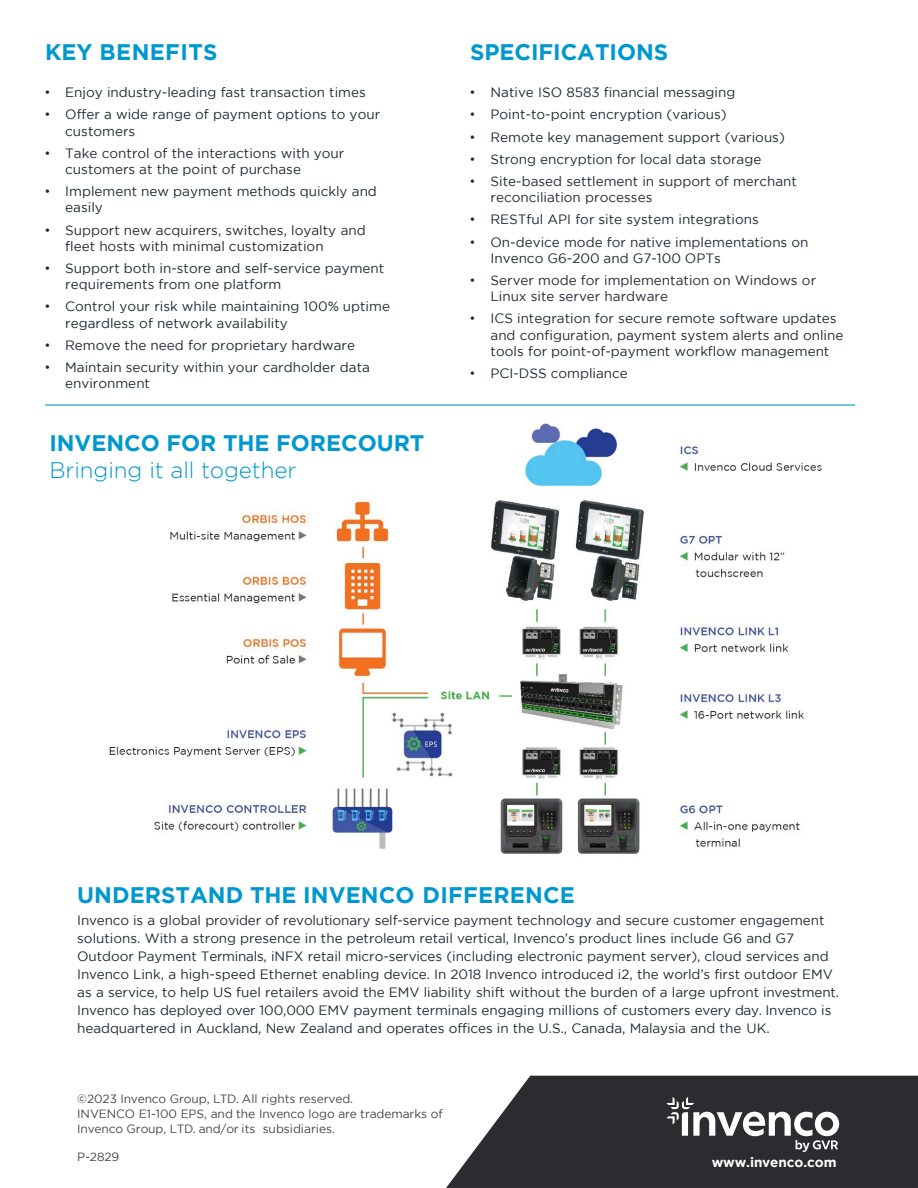
<style>
.page{position:relative;width:918px;height:1188px;background:#fff}
.page>*{position:absolute;margin:0;border:0;box-sizing:border-box;transform-origin:0 0}
.t1{font:700 22.5px "Gotham";color:#0098cf}
.t2{font:300 22.5px "Gotham";letter-spacing:-.005em;color:#0098cf}
.t3{font:13.5px/16.2px "Gotham";color:#212a35}
.t4{font:700 13.5px "Gotham";letter-spacing:-.005em;color:#fff}
.t5{font:12px/14.4px "Gotham";letter-spacing:-.005em;color:#464648}
.s1{font-family:"Arial"}
</style>
<div class="page">
<svg style="left:446px;top:1076px;width:472px;height:112px;fill:#2c2c30"></svg>
<svg style="left:666px;top:1097px;width:173px;height:55px"></svg>
<img style="left:109px;top:423px;width:713px;height:431px">
<hr style="left:45px;top:404px;width:810px;height:2px;background:#0098cf">
<p class="t1" style="left:45px;top:39px;width:174px">KEY BENEFITS</p>
<p class="t3" style="left:45px;top:84px;width:322px"><span class="s1">•</span> Enjoy industry-leading fast transaction times</p>
<p class="t3" style="left:65px;top:106px;width:316px;text-indent:-20px"><span class="s1">•</span> Offer a wide range of payment options to your customers</p>
<p class="t3" style="left:65px;top:145px;width:281px;text-indent:-20px"><span class="s1">•</span> Take control of the interactions with your customers at the point of purchase</p>
<p class="t3" style="left:65px;top:183px;width:313px;text-indent:-20px"><span class="s1">•</span> Implement new payment methods quickly and easily</p>
<p class="t3" style="left:65px;top:221px;width:302px;text-indent:-20px"><span class="s1">•</span> Support new acquirers, switches, loyalty and fleet hosts with minimal customization</p>
<p class="t3" style="left:65px;top:260px;width:321px;text-indent:-20px"><span class="s1">•</span> Support both in-store and self-service payment requirements from one platform</p>
<p class="t3" style="left:65px;top:298px;width:326px;text-indent:-20px"><span class="s1">•</span> Control your risk while maintaining 100% uptime regardless of network availability</p>
<p class="t3" style="left:45px;top:337px;width:312px"><span class="s1">•</span> Remove the need for proprietary hardware</p>
<p class="t3" style="left:65px;top:359px;width:306px;text-indent:-20px"><span class="s1">•</span> Maintain security within your cardholder data environment</p>
<p class="t1" style="left:49px;top:430px;width:377px">INVENCO FOR THE FORECOURT</p>
<p class="t2" style="left:49px;top:458px;width:249px">Bringing it all together</p>
<p class="t1" style="left:470px;top:39px;width:199px">SPECIFICATIONS</p>
<p class="t3" style="left:470px;top:84px;width:267px"><span class="s1">•</span> Native ISO 8583 financial messaging</p>
<p class="t3" style="left:470px;top:106px;width:258px"><span class="s1">•</span> Point-to-point encryption (various)</p>
<p class="t3" style="left:470px;top:128px;width:316px"><span class="s1">•</span> Remote key management support (various)</p>
<p class="t3" style="left:470px;top:151px;width:293px"><span class="s1">•</span> Strong encryption for local data storage</p>
<p class="t3" style="left:491px;top:173px;width:308px;text-indent:-20px"><span class="s1">•</span> Site-based settlement in support of merchant reconciliation processes</p>
<p class="t3" style="left:470px;top:211px;width:290px"><span class="s1">•</span> RESTful API for site system integrations</p>
<p class="t3" style="left:491px;top:233px;width:320px;text-indent:-20px"><span class="s1">•</span> On-device mode for native implementations on<br>Invenco G6-200 and G7-100 OPTs</p>
<p class="t3" style="left:491px;top:272px;width:327px;text-indent:-20px"><span class="s1">•</span> Server mode for implementation on Windows or<br>Linux site server hardware</p>
<p class="t3" style="left:491px;top:310px;width:354px;text-indent:-20px"><span class="s1">•</span> ICS integration for secure remote software updates and configuration, payment system alerts and online tools for point-of-payment workflow management</p>
<p class="t3" style="left:470px;top:365px;width:159px"><span class="s1">•</span> PCI-DSS compliance</p>
<p class="t1" style="left:77px;top:882px;width:499px">UNDERSTAND THE INVENCO DIFFERENCE</p>
<p class="t3" style="left:77px;top:911px;width:763px;line-height:18px">Invenco is a global provider of revolutionary self-service payment technology and secure customer engagement solutions. With a strong presence in the petroleum retail vertical, Invenco’s product lines include G6 and G7<br>Outdoor Payment Terminals, iNFX retail micro-services (including electronic payment server), cloud services and Invenco Link, a high-speed Ethernet enabling device. In 2018 Invenco introduced i2, the world’s first outdoor EMV as a service, to help US fuel retailers avoid the EMV liability shift without the burden of a large upfront investment.<br>Invenco has deployed over 100,000 EMV payment terminals engaging millions of customers every day. Invenco is headquartered in Auckland, New Zealand and operates offices in the U.S., Canada, Malaysia and the UK.</p>
<p class="t5" style="left:77px;top:1091px;width:277px">©2023 Invenco Group, LTD. All rights reserved.</p>
<p class="t5" style="left:77px;top:1107px;width:367px">INVENCO E1-100 EPS, and the Invenco logo are trademarks of<br>Invenco Group, LTD. and/or its subsidiaries.</p>
<p class="t5" style="left:77px;top:1149px;width:44px">P-2829</p>
<p class="t4" style="left:712px;top:1155px;width:126px">www.invenco.com</p>
</div>
